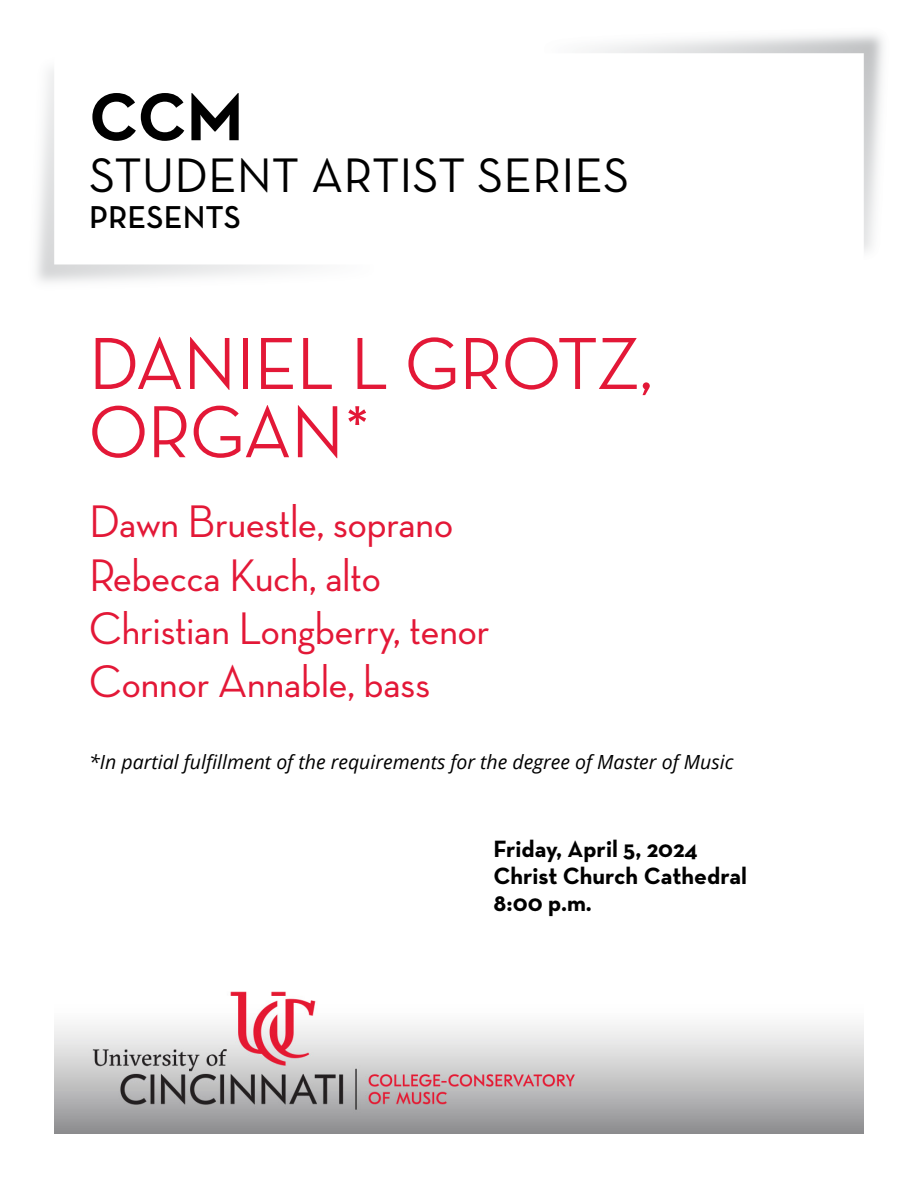
<style>
.page{position:relative;width:918px;height:1188px;background:#fff}
.page>*{position:absolute;margin:0;border:0;box-sizing:border-box;transform-origin:0 0}
.Concert_Title__H1{font:500 75px/68.2px "Neutra Disp";color:#e31837}
.Page_Intro__H1{font:700 68.7px "Neutra Text";color:#000}
.Page_Intro__H1-2{font:49.35px "Neutra Text";color:#000}
.Musician_Conductor__H2{font:500 46.5px/53.2px "Neutra Disp";color:#e31837}
.Page_Intro__H1-3{font:600 32.25px "Neutra Text";color:#000}
.Date_Venue_Time__H3{font:700 24px "Neutra Text";color:#000}
.In_partial_fulfillment_of__H2{font:italic 19.5px "Open Sans";color:#000}
</style>
<div class="page">
<img style="left:54px;top:991px;width:810px;height:143px">
<img style="left:589px;top:34px;width:294px;height:218px">
<h1 class="Page_Intro__H1" style="left:89px;top:74px;width:156px">CCM</h1>
<h1 class="Page_Intro__H1-2" style="left:89px;top:145px;width:542px">STUDENT ARTIST SERIES</h1>
<h1 class="Page_Intro__H1-3" style="left:89px;top:197px;width:153px">PRESENTS</h1>
<h1 class="Concert_Title__H1" style="left:89px;top:330px;width:565px">DANIEL L GROTZ,<br>ORGAN*</h1>
<h2 class="Musician_Conductor__H2" style="left:89px;top:495px;width:402px">Dawn Bruestle, soprano<br>Rebecca Kuch, alto<br>Christian Longberry, tenor<br>Connor Annable, bass</h2>
<h2 class="In_partial_fulfillment_of__H2" style="left:89px;top:749px;width:646px">*In partial fulfillment of the requirements for the degree of Master of Music</h2>
<h3 class="Date_Venue_Time__H3" style="left:494px;top:834px;width:206px">Friday, April 5, 2024</h3>
<h3 class="Date_Venue_Time__H3" style="left:494px;top:861px;width:255px">Christ Church Cathedral</h3>
<h3 class="Date_Venue_Time__H3" style="left:494px;top:888px;width:100px">8:00 p.m.</h3>
</div>
